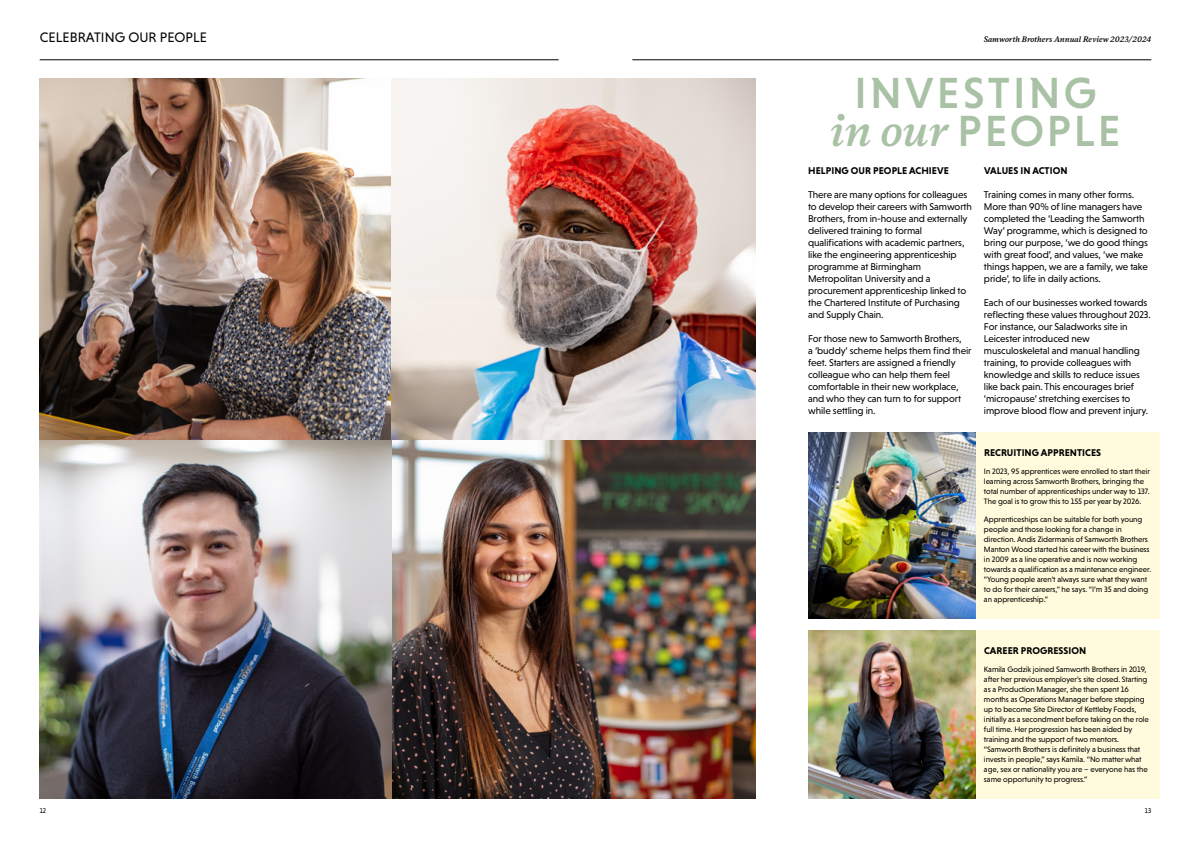
<style>
.page{position:relative;width:1191px;height:842px;background:#fff}
.page>*{position:absolute;margin:0;border:0;box-sizing:border-box;transform-origin:0 0}
.t1{font:500 44.3px/38.1px "Niveau Grotesk";letter-spacing:.075em;color:#a9c1a5;text-align:center}
.t2{font:14px "Niveau Grotesk";letter-spacing:.005em;color:#000}
.t3{font:10px/12px "Niveau Grotesk";letter-spacing:-.01em;color:#000}
.t4{font:700 10px "Niveau Grotesk";letter-spacing:.005em;color:#000}
.t5{font:8px/10px "Niveau Grotesk";letter-spacing:-.01em;color:#000}
.t6{font:italic 600 8px "Messina Serif";color:#000}
.t7{font:7px "Niveau Grotesk";color:#000}
.s1{font-family:"Messina Serif";font-weight:600;font-style:italic}
</style>
<div class="page">
<div style="left:896px;top:630px;width:263px;height:168px;background:#fffbdc"></div>
<div style="left:896px;top:432px;width:263px;height:186px;background:#fffbdc"></div>
<img style="left:40px;top:78px;width:715px;height:720px">
<img style="left:808px;top:630px;width:167px;height:168px">
<img style="left:808px;top:432px;width:167px;height:186px">
<hr style="left:40px;top:60px;width:518px;height:1px;background:#000">
<hr style="left:632px;top:60px;width:519px;height:1px;background:#000">
<h2 class="t2" style="left:40px;top:29px;width:169px">CELEBRATING OUR PEOPLE</h2>
<p class="t6" style="left:983px;top:33px;width:169px">Samworth Brothers Annual Review 2023/2024</p>
<h1 class="t1" style="left:830px;top:74px;width:292px">INVESTING <span class="s1">in our</span> PEOPLE</h1>
<p class="t4" style="left:808px;top:165px;width:142px">HELPING OUR PEOPLE ACHIEVE</p>
<p class="t3" style="left:808px;top:189px;width:165px">There are many options for colleagues to develop their careers with Samworth Brothers, from in-house and externally delivered training to formal qualifications with academic partners, like the engineering apprenticeship programme at Birmingham Metropolitan University and a procurement apprenticeship linked to the Chartered Institute of Purchasing and Supply Chain.</p>
<p class="t3" style="left:808px;top:333px;width:165px">For those new to Samworth Brothers,<br>a ‘buddy’ scheme helps them find their feet. Starters are assigned a friendly colleague who can help them feel comfortable in their new workplace, and who they can turn to for support while settling in.</p>
<p class="t4" style="left:984px;top:165px;width:85px">VALUES IN ACTION</p>
<p class="t3" style="left:984px;top:189px;width:166px">Training comes in many other forms.<br>More than 90% of line managers have completed the ‘Leading the Samworth Way’ programme, which is designed to bring our purpose, ‘we do good things with great food’, and values, ‘we make things happen, we are a family, we take pride’, to life in daily actions.</p>
<p class="t3" style="left:984px;top:297px;width:168px">Each of our businesses worked towards reflecting these values throughout 2023.<br>For instance, our Saladworks site in Leicester introduced new musculoskeletal and manual handling training, to provide colleagues with knowledge and skills to reduce issues like back pain. This encourages brief ‘micropause’ stretching exercises to improve blood flow and prevent injury.</p>
<p class="t4" style="left:984px;top:447px;width:119px">RECRUITING APPRENTICES</p>
<p class="t5" style="left:984px;top:466px;width:168px">In 2023, 95 apprentices were enrolled to start their learning across Samworth Brothers, bringing the total number of apprenticeships under way to 137.<br>The goal is to grow this to 155 per year by 2026.</p>
<p class="t5" style="left:984px;top:514px;width:169px">Apprenticeships can be suitable for both young people and those looking for a change in direction. Andis Zidermanis of Samworth Brothers Manton Wood started his career with the business in 2009 as a line operative and is now working towards a qualification as a maintenance engineer. “Young people aren’t always sure what they want to do for their careers,” he says. “I’m 35 and doing an apprenticeship.”</p>
<p class="t4" style="left:984px;top:645px;width:104px">CAREER PROGRESSION</p>
<p class="t5" style="left:984px;top:664px;width:166px">Kamila Godzik joined Samworth Brothers in 2019, after her previous employer’s site closed. Starting as a Production Manager, she then spent 16 months as Operations Manager before stepping up to become Site Director of Kettleby Foods, initially as a secondment before taking on the role full time. Her progression has been aided by training and the support of two mentors. “Samworth Brothers is definitely a business that invests in people,” says Kamila. “No matter what age, sex or nationality you are – everyone has the same opportunity to progress.”</p>
<p class="t7" style="left:40px;top:807px;width:8px">12</p>
<p class="t7" style="left:1144px;top:807px;width:8px">13</p>
</div>
